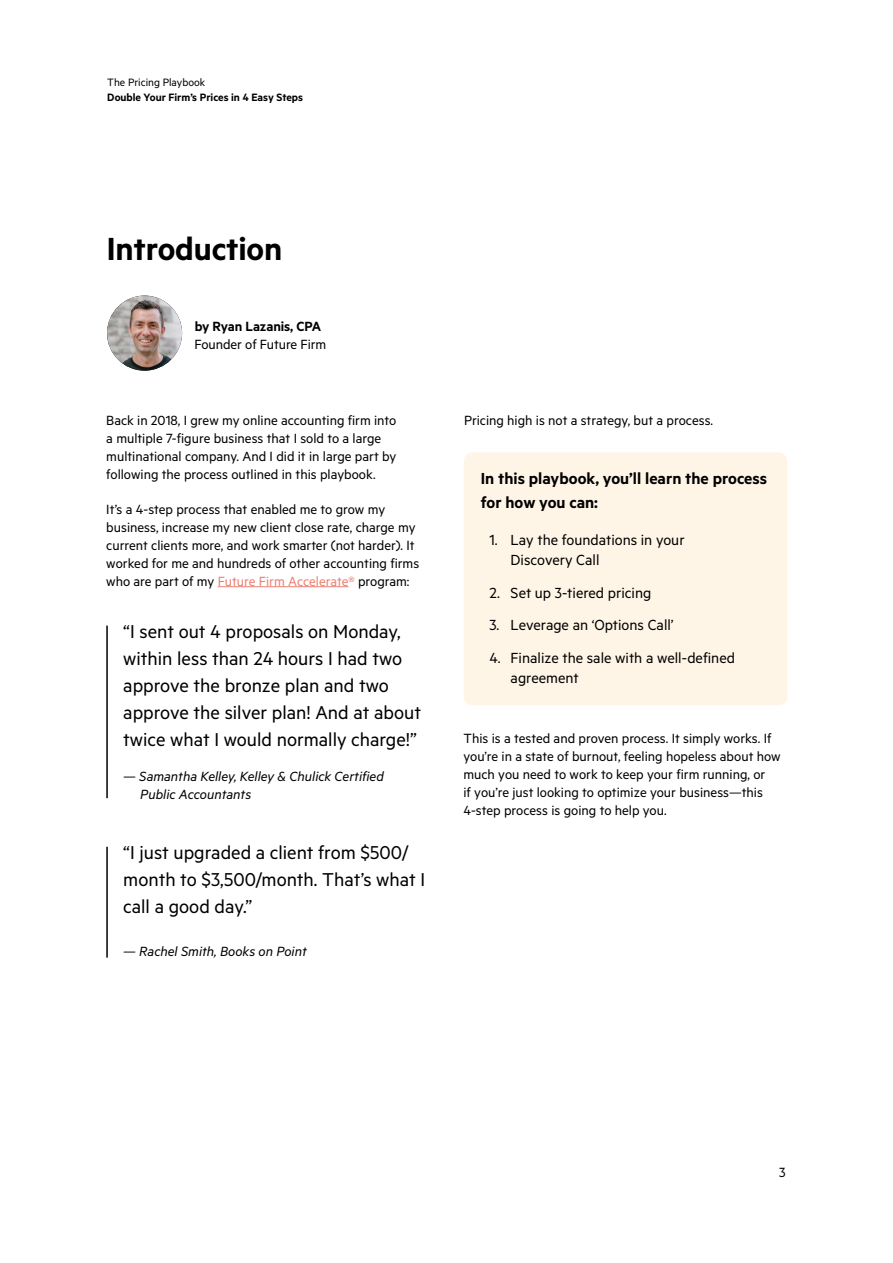
<style>
.page{position:relative;width:893px;height:1263px;background:#fff}
.page>*{position:absolute;margin:0;border:0;box-sizing:border-box;transform-origin:0 0}
.t1{font:600 36px "Metric";letter-spacing:-.005em;color:#000}
.t2{font:21px/27px "Metric";color:#000}
.t3{font:600 18px/24px "Metric";color:#000}
.t4{font:16.5px/19.8px "Metric";color:#000}
.t5{font:15px/18px "Metric";color:#000}
.t6{font:italic 15px/18px "Metric";color:#000}
.t7{font:600 15px "Metric";letter-spacing:-.005em;color:#000}
.t8{font:600 12px "Metric";color:#000}
.t9{font:12px "Metric";color:#000}
.s1{color:#ed7f72}
</style>
<div class="page">
<div style="left:464px;top:452px;width:323px;height:253px;background:#fff5e7;border-radius:9px"></div>
<hr style="left:218px;top:586px;width:131px;height:1px;background:#ed7f72">
<hr style="left:106px;top:626px;width:2px;height:172px;background:#000">
<img style="left:107px;top:296px;width:75px;height:75px;border-radius:38px">
<hr style="left:106px;top:847px;width:2px;height:110px;background:#000">
<p class="t9" style="left:107px;top:75px;width:99px">The Pricing Playbook</p>
<p class="t8" style="left:107px;top:90px;width:197px">Double Your Firm’s Prices in 4 Easy Steps</p>
<h1 class="t1" style="left:107px;top:228px;width:177px">Introduction</h1>
<p class="t7" style="left:195px;top:318px;width:128px">by Ryan Lazanis, CPA</p>
<p class="t5" style="left:195px;top:335px;width:133px">Founder of Future Firm</p>
<p class="t5" style="left:106px;top:410px;width:292px">Back in 2018, I grew my online accounting firm into a multiple 7-figure business that I sold to a large multinational company. And I did it in large part by following the process outlined in this playbook.</p>
<p class="t5" style="left:106px;top:499px;width:314px">It’s a 4-step process that enabled me to grow my business, increase my new client close rate, charge my current clients more, and work smarter (not harder). It worked for me and hundreds of other accounting firms who are part of my <span class="s1">Future Firm Accelerate®</span> program:</p>
<h2 class="t2" style="left:123px;top:617px;width:299px">“I sent out 4 proposals on Monday, within less than 24 hours I had two approve the bronze plan and two approve the silver plan! And at about twice what I would normally charge!”</h2>
<p class="t6" style="left:140px;top:767px;width:245px;text-indent:-17px">— Samantha Kelley, Kelley &amp; Chulick Certified<br>Public Accountants</p>
<h2 class="t2" style="left:123px;top:838px;width:303px">“I just upgraded a client from $500/ month to $3,500/month. That’s what I call a good day.”</h2>
<p class="t6" style="left:123px;top:942px;width:185px">— Rachel Smith, Books on Point</p>
<p class="t5" style="left:464px;top:410px;width:251px">Pricing high is not a strategy, but a process.</p>
<p class="t3" style="left:481px;top:466px;width:288px">In this playbook, you’ll learn the process for how you can:</p>
<p class="t4" style="left:511px;top:530px;width:175px;text-indent:-21px">1. Lay the foundations in your<br>Discovery Call</p>
<p class="t4" style="left:489px;top:582px;width:163px">2. Set up 3-tiered pricing</p>
<p class="t4" style="left:489px;top:614px;width:186px">3. Leverage an ‘Options Call’</p>
<p class="t4" style="left:511px;top:647px;width:226px;text-indent:-21px">4. Finalize the sale with a well-defined agreement</p>
<p class="t5" style="left:463px;top:728px;width:319px">This is a tested and proven process. It simply works. If you’re in a state of burnout, feeling hopeless about how much you need to work to keep your firm running, or<br>if you’re just looking to optimize your business—this 4-step process is going to help you.</p>
<p class="t5" style="left:779px;top:1162px;width:8px">3</p>
</div>
